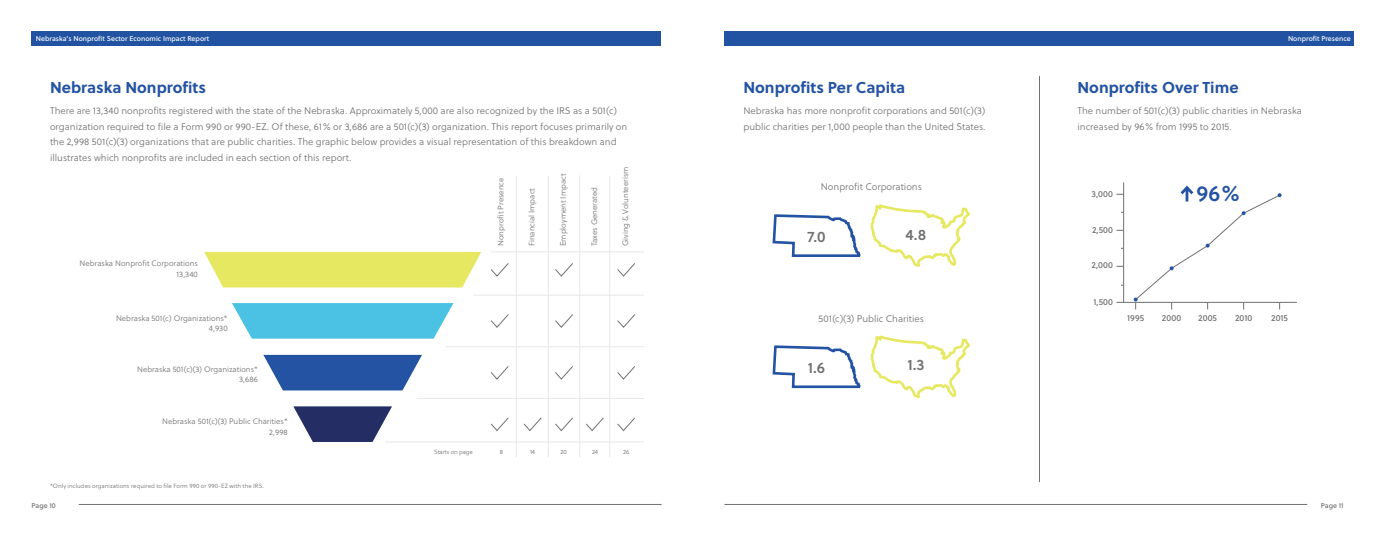
<style>
.page{position:relative;width:1386px;height:536px;background:#fff}
.page>*{position:absolute;margin:0;border:0;box-sizing:border-box;transform-origin:0 0}
.t1{font:21.61px "Soleil Sb";color:#2353a2}
.t2{font:700 15.75px "Soleil";color:#2353a2}
.t3{font:15.14px "Soleil Sb";color:#717073}
.t4{font:9.62px/15.8px "Soleil Lt";color:#717073}
.t5{font:8.75px "Soleil Bk";letter-spacing:.015em;color:#717073}
.t6{font:7.88px/10.5px "Soleil Lt";color:#717073;text-align:right}
.t7{font:7px "Soleil";color:#fff}
.t8{font:7px "Soleil";color:#717073}
.t9{font:6.12px "Soleil Lt";color:#717073}
.t10{font:6.12px "Soleil Lt";letter-spacing:-.02em;color:#717073}
</style>
<div class="page">
<hr style="left:79px;top:504px;width:583px;height:1px;background:#717073">
<hr style="left:724px;top:504px;width:583px;height:1px;background:#717073">
<div style="left:32px;top:32px;width:629px;height:14px;background:#2253a2"></div>
<div style="left:724px;top:32px;width:630px;height:14px;background:#2253a2"></div>
<hr style="left:1039px;top:76px;width:1px;height:405px;background:#717073">
<svg style="left:1117px;top:182px;width:180px;height:127px"></svg>
<svg style="left:772px;top:204px;width:198px;height:63px"></svg>
<svg style="left:772px;top:335px;width:198px;height:63px"></svg>
<svg style="left:204px;top:252px;width:277px;height:35px"></svg>
<svg style="left:232px;top:303px;width:222px;height:35px"></svg>
<svg style="left:263px;top:355px;width:159px;height:35px"></svg>
<svg style="left:293px;top:406px;width:99px;height:36px"></svg>
<hr style="left:516px;top:175px;width:1px;height:282px;background:#e6e7e8">
<hr style="left:548px;top:175px;width:1px;height:282px;background:#e6e7e8">
<hr style="left:580px;top:175px;width:1px;height:282px;background:#e6e7e8">
<hr style="left:610px;top:175px;width:1px;height:282px;background:#e6e7e8">
<hr style="left:473px;top:295px;width:171px;height:1px;background:#e6e7e8">
<hr style="left:491px;top:251px;width:153px;height:1px;background:#e6e7e8">
<hr style="left:445px;top:346px;width:199px;height:1px;background:#e6e7e8">
<hr style="left:416px;top:398px;width:228px;height:1px;background:#e6e7e8">
<hr style="left:385px;top:441px;width:259px;height:1px;background:#e6e7e8">
<svg style="left:490px;top:263px;width:19px;height:13px"></svg>
<svg style="left:491px;top:314px;width:18px;height:14px"></svg>
<svg style="left:490px;top:366px;width:19px;height:13px"></svg>
<svg style="left:490px;top:417px;width:19px;height:14px"></svg>
<svg style="left:523px;top:417px;width:19px;height:14px"></svg>
<svg style="left:555px;top:417px;width:18px;height:14px"></svg>
<svg style="left:555px;top:366px;width:18px;height:13px"></svg>
<svg style="left:555px;top:314px;width:18px;height:14px"></svg>
<svg style="left:555px;top:263px;width:18px;height:13px"></svg>
<svg style="left:586px;top:417px;width:18px;height:14px"></svg>
<svg style="left:617px;top:417px;width:18px;height:14px"></svg>
<svg style="left:617px;top:366px;width:18px;height:13px"></svg>
<svg style="left:617px;top:314px;width:18px;height:14px"></svg>
<svg style="left:617px;top:263px;width:18px;height:13px"></svg>
<p class="t7" style="left:36px;top:33px;width:175px">Nebraska’s Nonprofit Sector Economic Impact Report</p>
<p class="t7" style="left:1288px;top:33px;width:64px">Nonprofit Presence</p>
<h2 class="t2" style="left:743px;top:75px;width:163px">Nonprofits Per Capita</h2>
<p class="t4" style="left:743px;top:102px;width:244px">Nebraska has more nonprofit corporations and 501(c)(3) public charities per 1,000 people than the United States.</p>
<h2 class="t2" style="left:50px;top:75px;width:158px">Nebraska Nonprofits</h2>
<p class="t4" style="left:50px;top:102px;width:579px">There are 13,340 nonprofits registered with the state of the Nebraska. Approximately 5,000 are also recognized by the IRS as a 501(c) organization required to file a Form 990 or 990-EZ. Of these, 61% or 3,686 are a 501(c)(3) organization. This report focuses primarily on the 2,998 501(c)(3) organizations that are public charities. The graphic below provides a visual representation of this breakdown and illustrates which nonprofits are included in each section of this report.</p>
<h2 class="t2" style="left:1078px;top:75px;width:163px">Nonprofits Over Time</h2>
<p class="t4" style="left:1078px;top:102px;width:226px">The number of 501(c)(3) public charities in Nebraska increased by 96% from 1995 to 2015.</p>
<p class="t6" style="left:80px;top:258px;width:120px">Nebraska Nonprofit Corporations<br>13,340</p>
<p class="t6" style="left:116px;top:312px;width:113px">Nebraska 501(c) Organizations*<br>4,930</p>
<p class="t6" style="left:137px;top:364px;width:122px">Nebraska 501(c)(3) Organizations*<br>3,686</p>
<p class="t6" style="left:162px;top:416px;width:127px">Nebraska 501(c)(3) Public Charities*<br>2,998</p>
<p class="t9" style="left:50px;top:481px;width:215px">*Only includes organizations required to file Form 990 or 990-EZ with the IRS.</p>
<p class="t6" style="left:495px;top:246px;width:70px;rotate:-90deg">Nonprofit Presence</p>
<p class="t6" style="left:527px;top:246px;width:60px;rotate:-90deg">Financial Impact</p>
<p class="t6" style="left:558px;top:246px;width:74px;rotate:-90deg">Employment Impact</p>
<p class="t6" style="left:589px;top:246px;width:61px;rotate:-90deg">Taxes Generated</p>
<p class="t6" style="left:620px;top:246px;width:81px;rotate:-90deg">Giving &amp; Volunteerism</p>
<p class="t10" style="left:434px;top:447px;width:40px">Starts on page</p>
<p class="t9" style="left:500px;top:447px;width:5px">8</p>
<p class="t9" style="left:530px;top:447px;width:7px">14</p>
<p class="t9" style="left:561px;top:447px;width:8px">20</p>
<p class="t9" style="left:592px;top:447px;width:8px">24</p>
<p class="t9" style="left:623px;top:447px;width:8px">26</p>
<p class="t4" style="left:821px;top:178px;width:103px">Nonprofit Corporations</p>
<h3 class="t3" style="left:807px;top:225px;width:20px">7.0</h3>
<h3 class="t3" style="left:906px;top:223px;width:22px">4.8</h3>
<p class="t4" style="left:819px;top:310px;width:107px">501(c)(3) Public Charities</p>
<h3 class="t3" style="left:808px;top:355px;width:19px">1.6</h3>
<h3 class="t3" style="left:907px;top:353px;width:19px">1.3</h3>
<p class="t5" style="left:1092px;top:187px;width:23px">3,000</p>
<p class="t5" style="left:1092px;top:223px;width:23px">2,500</p>
<p class="t5" style="left:1092px;top:259px;width:23px">2,000</p>
<p class="t5" style="left:1094px;top:295px;width:21px">1,500</p>
<p class="t5" style="left:1127px;top:311px;width:19px">1995</p>
<h1 class="t1" style="left:1196px;top:177px;width:45px">96%</h1>
<p class="t5" style="left:1162px;top:311px;width:21px">2000</p>
<p class="t5" style="left:1198px;top:311px;width:20px">2005</p>
<p class="t5" style="left:1235px;top:311px;width:19px">2010</p>
<p class="t5" style="left:1271px;top:311px;width:18px">2015</p>
<p class="t8" style="left:32px;top:499px;width:26px">Page 10</p>
<p class="t8" style="left:1321px;top:499px;width:24px">Page 11</p>
</div>
